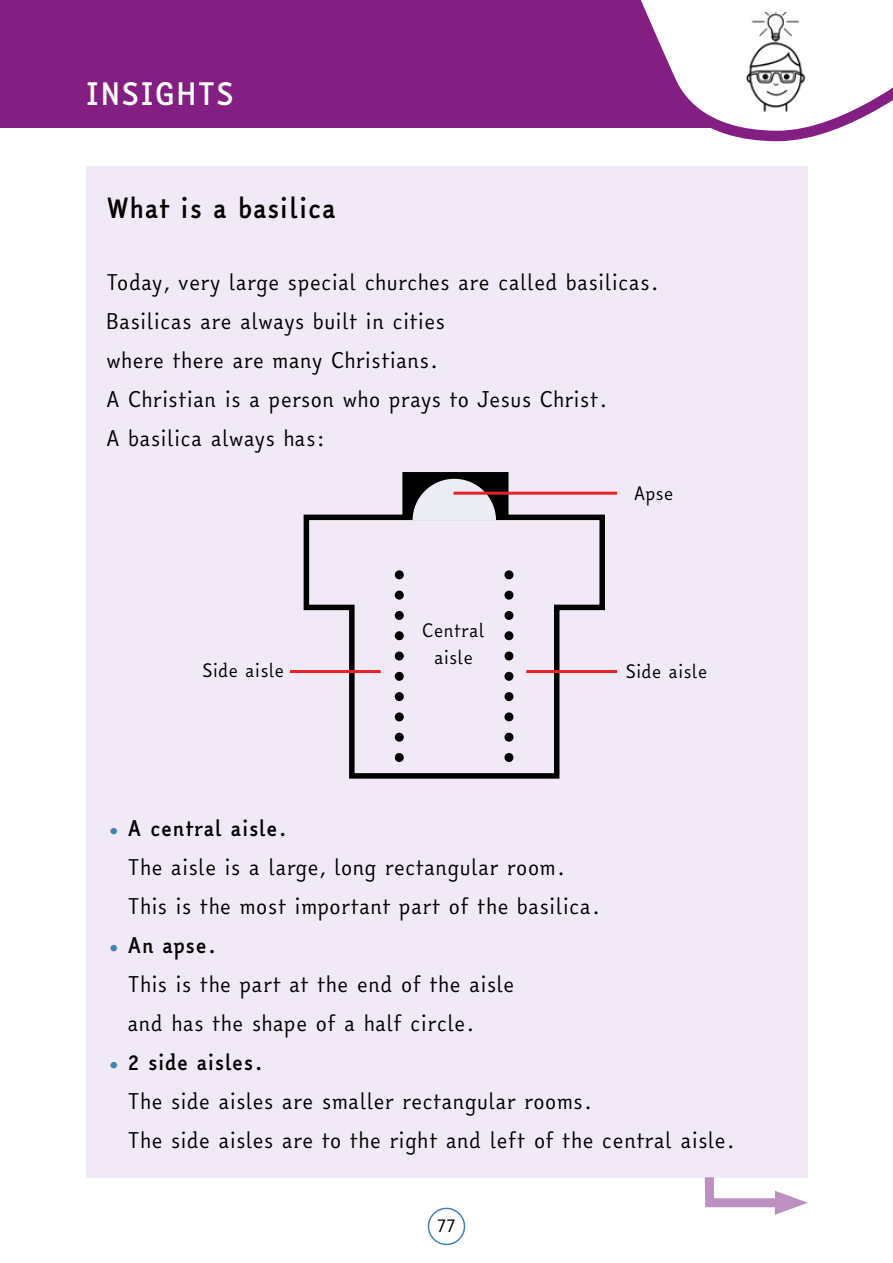
<style>
.page{position:relative;width:893px;height:1263px;background:#fff}
.page>*{position:absolute;margin:0;border:0;box-sizing:border-box;transform-origin:0 0}
.t1{font:700 30px "Easy Reading";letter-spacing:.015em;color:#fff}
.t2{font:700 27px "Easy Reading";color:#000}
.t3{font:21px/39px "Easy Reading";color:#000}
.t4{font:18px/27px "Easy Reading";color:#000;text-align:center}
.s1{font-size:18px;color:#4183b2}
.s2{font-weight:700}
</style>
<div class="page">
<div style="left:428px;top:1208px;width:37px;height:37px;border:2px solid #4183b2;border-radius:50%"></div>
<div style="left:86px;top:166px;width:721px;height:1011px;background:#f1e9f5"></div>
<svg style="left:303px;top:512px;width:302px;height:267px"></svg>
<div style="left:404px;top:474px;width:102px;height:43px;background:#000"></div>
<div style="left:402px;top:472px;width:106px;height:47px;border:4px solid #000"></div>
<svg style="left:412px;top:478px;width:85px;height:44px"></svg>
<div style="left:395px;top:570px;width:9px;height:9px;background:#000;border-radius:50%"></div>
<div style="left:395px;top:591px;width:9px;height:9px;background:#000;border-radius:50%"></div>
<div style="left:395px;top:611px;width:9px;height:9px;background:#000;border-radius:50%"></div>
<div style="left:395px;top:631px;width:9px;height:9px;background:#000;border-radius:50%"></div>
<div style="left:395px;top:651px;width:9px;height:9px;background:#000;border-radius:50%"></div>
<div style="left:395px;top:672px;width:9px;height:9px;background:#000;border-radius:50%"></div>
<div style="left:395px;top:692px;width:9px;height:9px;background:#000;border-radius:50%"></div>
<div style="left:395px;top:712px;width:9px;height:9px;background:#000;border-radius:50%"></div>
<div style="left:395px;top:733px;width:9px;height:9px;background:#000;border-radius:50%"></div>
<div style="left:395px;top:753px;width:9px;height:9px;background:#000;border-radius:50%"></div>
<div style="left:504px;top:570px;width:9px;height:9px;background:#000;border-radius:50%"></div>
<div style="left:504px;top:591px;width:9px;height:9px;background:#000;border-radius:50%"></div>
<div style="left:504px;top:611px;width:9px;height:9px;background:#000;border-radius:50%"></div>
<div style="left:504px;top:631px;width:9px;height:9px;background:#000;border-radius:50%"></div>
<div style="left:504px;top:651px;width:9px;height:9px;background:#000;border-radius:50%"></div>
<div style="left:504px;top:672px;width:9px;height:9px;background:#000;border-radius:50%"></div>
<div style="left:504px;top:692px;width:9px;height:9px;background:#000;border-radius:50%"></div>
<div style="left:504px;top:712px;width:9px;height:9px;background:#000;border-radius:50%"></div>
<div style="left:504px;top:733px;width:9px;height:9px;background:#000;border-radius:50%"></div>
<div style="left:504px;top:753px;width:9px;height:9px;background:#000;border-radius:50%"></div>
<hr style="left:290px;top:670px;width:91px;height:3px;background:#e52328">
<hr style="left:526px;top:670px;width:91px;height:3px;background:#e52328">
<hr style="left:453px;top:492px;width:164px;height:3px;background:#e52328">
<svg style="left:700px;top:1168px;width:108px;height:47px"></svg>
<div style="left:0;top:0;width:769px;height:128px;background:#831f82"></div>
<svg style="left:641px;top:0;width:252px;height:142px"></svg>
<img style="left:722px;top:13px;width:98px;height:102px">
<h1 class="t1" style="left:85px;top:72px;width:150px">INSIGHTS</h1>
<p class="t2" style="left:106px;top:188px;width:232px">What is a basilica</p>
<p class="t3" style="left:106px;top:263px;width:555px">Today, very large special churches are called basilicas.<br>Basilicas are always built in cities<br>where there are many Christians.<br>A Christian is a person who prays to Jesus Christ.<br>A basilica always has:</p>
<p class="t4" style="left:202px;top:658px;width:84px">Side aisle</p>
<p class="t4" style="left:422px;top:618px;width:64px">Central aisle</p>
<p class="t4" style="left:634px;top:480px;width:41px">Apse</p>
<p class="t4" style="left:625px;top:658px;width:84px">Side aisle</p>
<p class="t3" style="left:128px;top:809px;width:475px;text-indent:-21px"><span class="s1">•</span> <span class="s2">A central aisle.<br></span>The aisle is a large, long rectangular room.<br>This is the most important part of the basilica.</p>
<p class="t3" style="left:128px;top:926px;width:389px;text-indent:-21px"><span class="s1">•</span> <span class="s2">An apse.<br></span>This is the part at the end of the aisle and has the shape of a half circle.</p>
<p class="t3" style="left:128px;top:1043px;width:610px;text-indent:-21px"><span class="s1">•</span> <span class="s2">2 side aisles.<br></span>The side aisles are smaller rectangular rooms.<br>The side aisles are to the right and left of the central aisle.</p>
<p class="t4" style="left:437px;top:1212px;width:20px">77</p>
</div>
